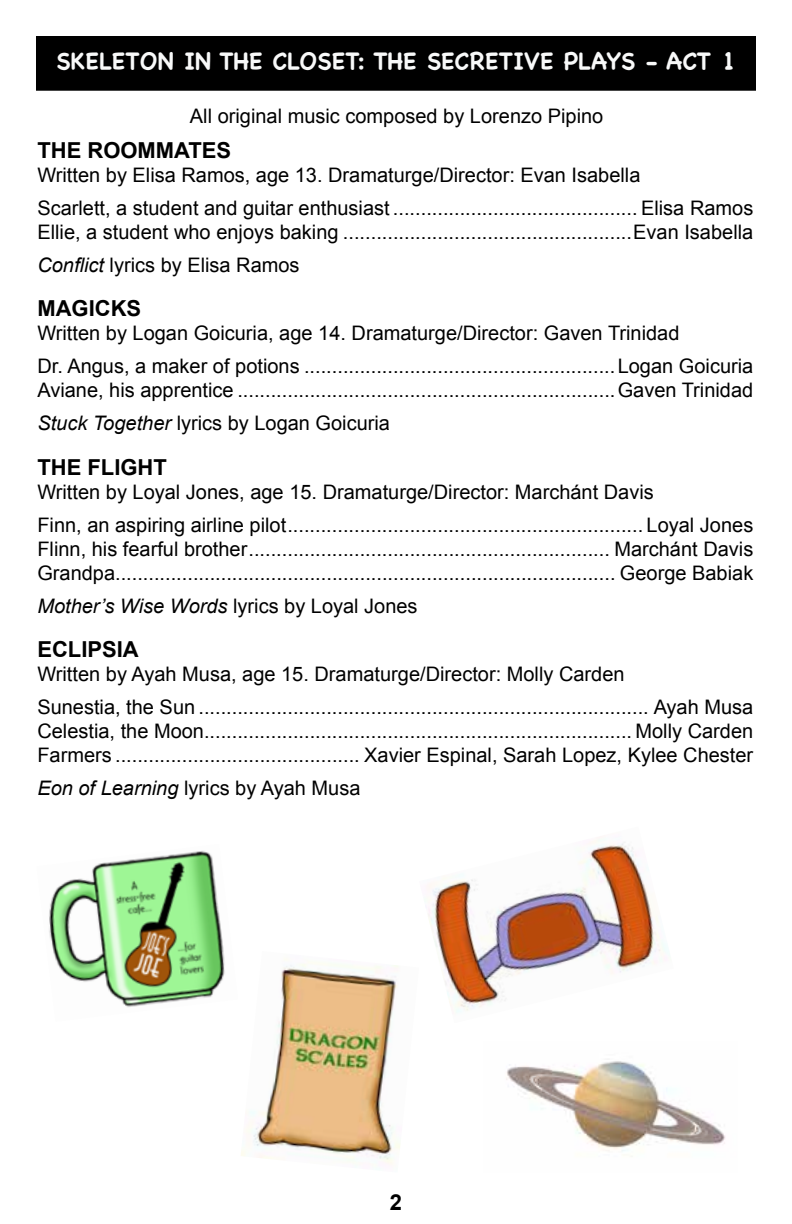
<style>
.page{position:relative;width:792px;height:1224px;background:#fff}
.page>*{position:absolute;margin:0;border:0;box-sizing:border-box;transform-origin:0 0}
.t1{font:700 24px "Chalkboard SE";color:#f8f9f9}
.t2{font:700 22px "Arial";color:#000}
.t3{font:20px/33px "Arial";color:#000}
.s1{font-style:italic}
</style>
<div class="page">
<div style="left:37px;top:37px;width:718px;height:53px;background:#000"></div>
<div style="left:36px;top:36px;width:720px;height:55px;border:2px solid #000"></div>
<img style="left:241px;top:959px;width:159px;height:205px">
<img style="left:506px;top:1061px;width:220px;height:96px">
<img style="left:428px;top:840px;width:241px;height:173px">
<img style="left:49px;top:850px;width:176px;height:157px">
<p class="t1" style="left:56px;top:46px;width:681px">SKELETON IN THE CLOSET: THE SECRETIVE PLAYS - ACT 1</p>
<p class="t3" style="left:190px;top:99px;width:415px">All original music composed by Lorenzo Pipino</p>
<p class="t2" style="left:37px;top:136px;width:195px">THE ROOMMATES</p>
<p class="t3" style="left:37px;top:159px;width:717px">Written by Elisa Ramos, age 13. Dramaturge/Director: Evan Isabella<br>Scarlett, a student and guitar enthusiast ............................................ Elisa Ramos</p>
<p class="t3" style="left:37px;top:216px;width:717px">Ellie, a student who enjoys baking ....................................................Evan Isabella<br><span class="s1">Conflict</span> lyrics by Elisa Ramos</p>
<p class="t2" style="left:37px;top:294px;width:105px">MAGICKS</p>
<p class="t3" style="left:37px;top:317px;width:717px">Written by Logan Goicuria, age 14. Dramaturge/Director: Gaven Trinidad<br>Dr. Angus, a maker of potions ........................................................Logan Goicuria</p>
<p class="t3" style="left:37px;top:374px;width:717px">Aviane, his apprentice ....................................................................Gaven Trinidad<br><span class="s1">Stuck Together</span> lyrics by Logan Goicuria</p>
<p class="t2" style="left:37px;top:453px;width:131px">THE FLIGHT</p>
<p class="t3" style="left:37px;top:476px;width:717px">Written by Loyal Jones, age 15. Dramaturge/Director: Marchánt Davis<br>Finn, an aspiring airline pilot................................................................ Loyal Jones</p>
<p class="t3" style="left:37px;top:537px;width:717px;line-height:24px">Flinn, his fearful brother................................................................. Marchánt Davis<br>Grandpa.......................................................................................... George Babiak</p>
<p class="t3" style="left:37px;top:590px;width:382px"><span class="s1">Mother’s Wise Words</span> lyrics by Loyal Jones</p>
<p class="t2" style="left:37px;top:635px;width:103px">ECLIPSIA</p>
<p class="t3" style="left:37px;top:658px;width:717px">Written by Ayah Musa, age 15. Dramaturge/Director: Molly Carden<br>Sunestia, the Sun ................................................................................. Ayah Musa</p>
<p class="t3" style="left:37px;top:719px;width:717px;line-height:24px">Celestia, the Moon............................................................................. Molly Carden<br>Farmers ............................................ Xavier Espinal, Sarah Lopez, Kylee Chester</p>
<p class="t3" style="left:37px;top:772px;width:325px"><span class="s1">Eon of Learning</span> lyrics by Ayah Musa</p>
<p class="t2" style="left:390px;top:1188px;width:14px">2</p>
</div>
